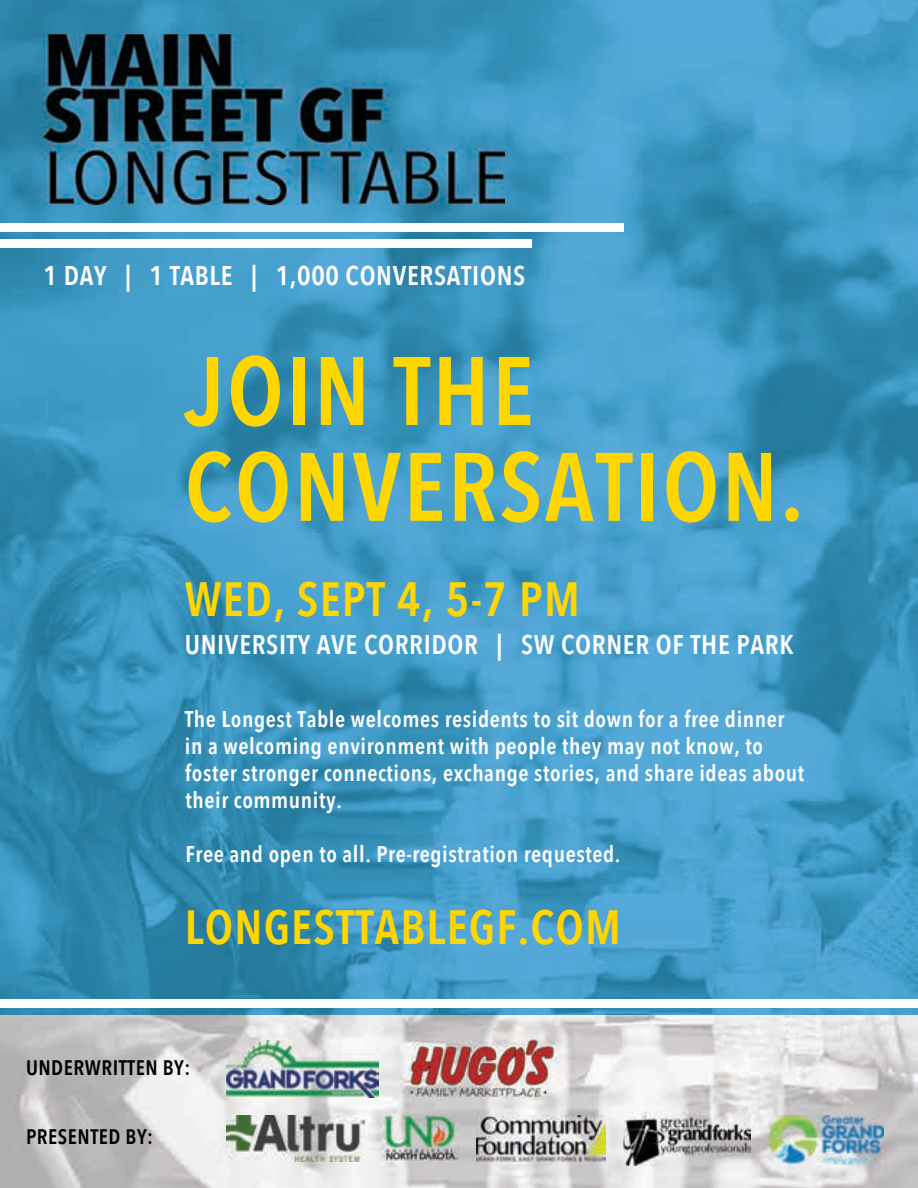
<style>
.page{position:relative;width:918px;height:1188px;background:#fff}
.page>*{position:absolute;margin:0;border:0;box-sizing:border-box;transform-origin:0 0}
.t1{font:600 96px/95.8px "Avenir Next Condensed";letter-spacing:.025em;color:#ffd600}
.t2{font:600 48px "Avenir Next Condensed";letter-spacing:.025em;color:#ffd600}
.t3{font:600 27px "Avenir Next Condensed";letter-spacing:.025em;color:#fff}
.t4{font:600 22.65px/27px "Avenir Next Condensed";letter-spacing:.025em;color:#fff}
.t5{font:600 21px "Avenir Next Condensed";letter-spacing:.025em;color:#000}
</style>
<div class="page">
<img style="left:0;top:0;width:918px;height:53px">
<img style="left:0;top:53px;width:50px;height:962px">
<img style="left:460px;top:53px;width:458px;height:962px">
<img style="left:50px;top:204px;width:410px;height:811px">
<img style="left:0;top:1015px;width:918px;height:173px">
<div style="left:0;top:223px;width:623px;height:9px;background:#fff"></div>
<img style="left:44px;top:34px;width:461px;height:170px">
<div style="left:0;top:239px;width:531px;height:9px;background:#fff"></div>
<img style="left:476px;top:1115px;width:130px;height:46px">
<img style="left:624px;top:1111px;width:127px;height:54px">
<div style="left:0;top:999px;width:918px;height:9px;background:#fff"></div>
<img style="left:383px;top:1115px;width:75px;height:46px">
<img style="left:401px;top:1029px;width:161px;height:80px">
<img style="left:226px;top:1040px;width:152px;height:57px">
<img style="left:226px;top:1115px;width:139px;height:46px">
<img style="left:769px;top:1115px;width:115px;height:50px">
<p class="t3" style="left:44px;top:258px;width:483px">1 DAY | 1 TABLE | 1,000 CONVERSATIONS</p>
<h1 class="t1" style="left:185px;top:347px;width:621px">JOIN THE<br>CONVERSATION.</h1>
<h2 class="t2" style="left:185px;top:568px;width:397px">WED, SEPT 4, 5-7 PM</h2>
<p class="t3" style="left:185px;top:627px;width:610px">UNIVERSITY AVE CORRIDOR | SW CORNER OF THE PARK</p>
<p class="t4" style="left:185px;top:706px;width:621px">The Longest Table welcomes residents to sit down for a free dinner in a welcoming environment with people they may not know, to foster stronger connections, exchange stories, and share ideas about their community.</p>
<p class="t4" style="left:186px;top:841px;width:436px">Free and open to all. Pre-registration requested.</p>
<h2 class="t2" style="left:185px;top:896px;width:438px">LONGESTTABLEGF.COM</h2>
<p class="t5" style="left:26px;top:1054px;width:166px">UNDERWRITTEN BY:</p>
<p class="t5" style="left:26px;top:1123px;width:129px">PRESENTED BY:</p>
</div>
